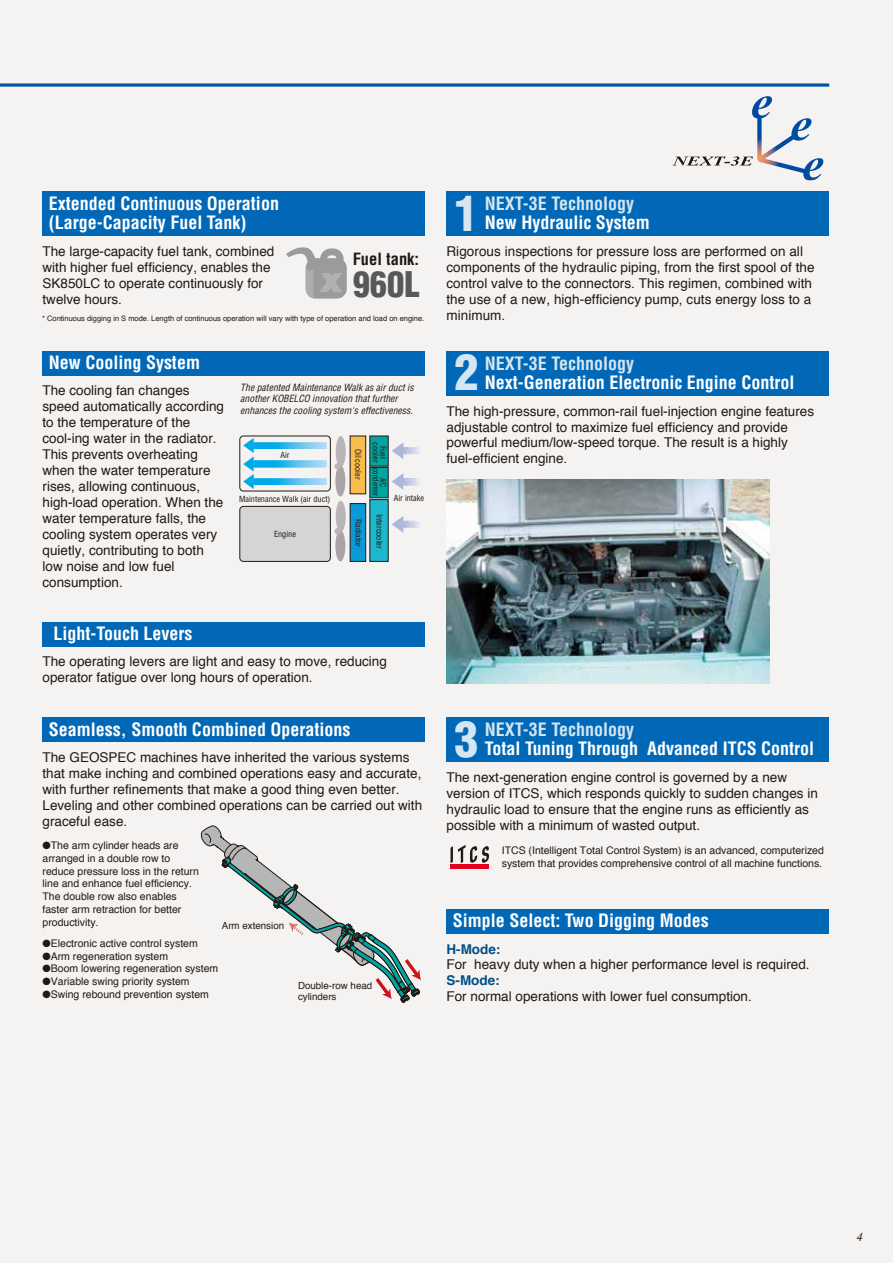
<style>
.page{position:relative;width:893px;height:1263px;background:#f5f3f1}
.page>*{position:absolute;margin:0;border:0;box-sizing:border-box;transform-origin:0 0}
.t1{font:900 condensed 48px "Helvetica";color:#d3e6f2}
.t2{font:900 condensed 34.5px "Helvetica";color:#595757}
.t3{font:700 condensed 18px/19.2px "Helvetica";color:#fff}
.t4{font:700 condensed 18px "Helvetica";color:#d3e6f2}
.t5{font:700 condensed 16.5px "Helvetica";color:#221815}
.t6{font:13.5px/15.9px "Helvetica";color:#221815}
.t7{font:700 13.5px "Helvetica";color:#005084}
.t8{font:italic 12px "Times";color:#221815}
.t9{font:10.5px/12.8px "Helvetica";color:#221815}
.t10{font:italic condensed 9.75px/11.7px "Helvetica";color:#221815}
.t11{font:9.75px/11.7px "Helvetica";color:#221815}
.t12{font:condensed 8.25px/7.5px "Helvetica";color:#221815;text-align:center}
.t13{font:condensed 8.25px/7.5px "Helvetica";color:#221815;text-align:center;scale:.82 1}
.t14{font:7.5px "Helvetica";color:#221815}
</style>
<div class="page">
<img style="left:446px;top:479px;width:324px;height:205px">
<img style="left:752px;top:96px;width:71px;height:85px">
<svg style="left:672px;top:156px;width:81px;height:10px"></svg>
<svg style="left:0;top:83px;width:829px;height:4px;background:#3173b5"></svg>
<hr style="left:450px;top:864px;width:39px;height:4px;background:#e60020">
<svg style="left:451px;top:845px;width:38px;height:18px"></svg>
<div style="left:350px;top:436px;width:16px;height:58px;background:#f9bd4b;border:1px solid #221815"></div>
<div style="left:350px;top:503px;width:16px;height:59px;background:#0a9ad8;border:1px solid #221815"></div>
<div style="left:370px;top:467px;width:18px;height:31px;background:#00a5a0;border:1px solid #221815"></div>
<div style="left:370px;top:436px;width:18px;height:30px;background:#00a5a0"></div>
<div style="left:370px;top:499px;width:18px;height:63px;background:#1bb8ce"></div>
<div style="left:240px;top:506px;width:90px;height:55px;background:#d5d5d6;border-radius:4px"></div>
<div style="left:240px;top:506px;width:91px;height:56px;border:1px solid #221815;border-radius:4px"></div>
<div style="left:240px;top:436px;width:91px;height:55px;border:1px solid #221815;border-radius:4px"></div>
<div style="left:336px;top:436px;width:10px;height:31px;background:#b9b4b6;border-radius:50%"></div>
<div style="left:335px;top:465px;width:10px;height:31px;background:#aba4a7;border-radius:50%"></div>
<svg style="left:335px;top:463px;width:6px;height:6px"></svg>
<div style="left:336px;top:501px;width:10px;height:31px;background:#b9b4b6;border-radius:50%"></div>
<div style="left:335px;top:530px;width:10px;height:31px;background:#aba4a7;border-radius:50%"></div>
<svg style="left:335px;top:528px;width:6px;height:6px"></svg>
<img style="left:254px;top:442px;width:73px;height:7px">
<img style="left:254px;top:478px;width:73px;height:7px">
<svg style="left:243px;top:438px;width:11px;height:51px"></svg>
<img style="left:253px;top:461px;width:74px;height:6px">
<svg style="left:392px;top:443px;width:11px;height:16px"></svg>
<img style="left:403px;top:447px;width:17px;height:7px">
<svg style="left:392px;top:473px;width:11px;height:17px"></svg>
<img style="left:403px;top:478px;width:17px;height:7px">
<svg style="left:392px;top:516px;width:11px;height:17px"></svg>
<img style="left:403px;top:521px;width:17px;height:7px">
<svg style="left:201px;top:825px;width:220px;height:178px"></svg>
<svg style="left:286px;top:247px;width:61px;height:52px"></svg>
<div style="left:43px;top:191px;width:382px;height:45px;background:#0068b7"></div>
<div style="left:43px;top:351px;width:382px;height:24px;background:#0068b7"></div>
<div style="left:43px;top:622px;width:382px;height:24px;background:#0068b7"></div>
<div style="left:43px;top:718px;width:382px;height:24px;background:#0068b7"></div>
<div style="left:446px;top:909px;width:383px;height:24px;background:#0068b7"></div>
<div style="left:446px;top:191px;width:383px;height:45px;background:#0068b7"></div>
<div style="left:446px;top:351px;width:383px;height:44px;background:#0068b7"></div>
<div style="left:446px;top:718px;width:383px;height:44px;background:#0068b7"></div>
<h3 class="t3" style="left:49px;top:193px;width:232px">Extended Continuous Operation (Large-Capacity Fuel Tank)</h3>
<p class="t6" style="left:43px;top:244px;width:233px">The large-capacity fuel tank, combined with higher fuel efficiency, enables the SK850LC to operate continuously for twelve hours.</p>
<p class="t5" style="left:353px;top:249px;width:68px">Fuel tank:</p>
<h2 class="t2" style="left:353px;top:262px;width:69px">960L</h2>
<p class="t14" style="left:42px;top:312px;width:384px">* Continuous digging in S mode. Length of continuous operation will vary with type of operation and load on engine.</p>
<h3 class="t3" style="left:49px;top:353px;width:153px">New Cooling System</h3>
<p class="t6" style="left:43px;top:383px;width:183px">The cooling fan changes speed automatically according to the temperature of the cool-ing water in the radiator.<br>This prevents overheating when the water temperature rises, allowing continuous, high-load operation. When the water temperature falls, the cooling system operates very quietly, contributing to both low noise and low fuel consumption.</p>
<h3 class="t3" style="left:53px;top:624px;width:141px">Light-Touch Levers</h3>
<p class="t6" style="left:43px;top:654px;width:346px">The operating levers are light and easy to move, reducing operator fatigue over long hours of operation.</p>
<h3 class="t3" style="left:49px;top:720px;width:303px">Seamless, Smooth Combined Operations</h3>
<p class="t6" style="left:43px;top:750px;width:381px">The GEOSPEC machines have inherited the various systems that make inching and combined operations easy and accurate, with further refinements that make a good thing even better.<br>Leveling and other combined operations can be carried out with graceful ease.</p>
<p class="t10" style="left:240px;top:381px;width:175px">The patented Maintenance Walk as air duct is another KOBELCO innovation that further enhances the cooling system's effectiveness.</p>
<p class="t12" style="left:387px;top:442px;width:22px;rotate:90deg">Fuel cooler</p>
<p class="t13" style="left:387px;top:468px;width:35px;rotate:90deg">A/C condenser</p>
<p class="t12" style="left:383px;top:513px;width:37px;rotate:90deg">Intercooler</p>
<p class="t12" style="left:362px;top:449px;width:32px;rotate:90deg">Oil cooler</p>
<p class="t12" style="left:280px;top:451px;width:11px">Air</p>
<p class="t12" style="left:239px;top:495px;width:93px">Maintenance Walk (air duct)</p>
<p class="t12" style="left:394px;top:494px;width:32px">Air intake</p>
<p class="t12" style="left:362px;top:519px;width:29px;rotate:90deg">Radiator</p>
<p class="t12" style="left:274px;top:530px;width:23px">Engine</p>
<p class="t9" style="left:43px;top:839px;width:158px">●The arm cylinder heads are arranged in a double row to reduce pressure loss in the return line and enhance fuel efficiency.<br>The double row also enables faster arm retraction for better productivity.</p>
<p class="t9" style="left:43px;top:937px;width:157px">●Electronic active control system</p>
<p class="t9" style="left:43px;top:950px;width:127px">●Arm regeneration system</p>
<p class="t9" style="left:43px;top:963px;width:177px">●Boom lowering regeneration system</p>
<p class="t9" style="left:43px;top:975px;width:149px">●Variable swing priority system</p>
<p class="t9" style="left:43px;top:988px;width:168px">●Swing rebound prevention system</p>
<p class="t11" style="left:222px;top:920px;width:64px">Arm extension</p>
<p class="t11" style="left:298px;top:979px;width:76px">Double-row head cylinders</p>
<h1 class="t1" style="left:455px;top:183px;width:25px">1</h1>
<h3 class="t4" style="left:485px;top:192px;width:151px">NEXT-3E Technology</h3>
<h3 class="t3" style="left:485px;top:213px;width:166px">New Hydraulic System</h3>
<p class="t6" style="left:446px;top:244px;width:370px">Rigorous inspections for pressure loss are performed on all components of the hydraulic piping, from the first spool of the control valve to the connectors. This regimen, combined with the use of a new, high-efficiency pump, cuts energy loss to a minimum.</p>
<h1 class="t1" style="left:455px;top:342px;width:25px">2</h1>
<h3 class="t4" style="left:485px;top:352px;width:151px">NEXT-3E Technology</h3>
<h3 class="t3" style="left:485px;top:372px;width:311px">Next-Generation Electronic Engine Control</h3>
<p class="t6" style="left:446px;top:403px;width:369px">The high-pressure, common-rail fuel-injection engine features adjustable control to maximize fuel efficiency and provide powerful medium/low-speed torque. The result is a highly fuel-efficient engine.</p>
<h1 class="t1" style="left:455px;top:709px;width:25px">3</h1>
<h3 class="t4" style="left:485px;top:718px;width:151px">NEXT-3E Technology</h3>
<h3 class="t3" style="left:485px;top:739px;width:331px">Total Tuning Through Advanced ITCS Control</h3>
<p class="t6" style="left:446px;top:770px;width:373px">The next-generation engine control is governed by a new version of ITCS, which responds quickly to sudden changes in hydraulic load to ensure that the engine runs as efficiently as possible with a minimum of wasted output.</p>
<p class="t9" style="left:502px;top:844px;width:324px">ITCS (Intelligent Total Control System) is an advanced, computerized system that provides comprehensive control of all machine functions.</p>
<h3 class="t3" style="left:453px;top:911px;width:257px">Simple Select: Two Digging Modes</h3>
<p class="t7" style="left:446px;top:938px;width:55px">H-Mode:</p>
<p class="t6" style="left:446px;top:957px;width:365px">For heavy duty when a higher performance level is required.</p>
<p class="t7" style="left:446px;top:970px;width:55px">S-Mode:</p>
<p class="t6" style="left:446px;top:989px;width:307px">For normal operations with lower fuel consumption.</p>
<p class="t8" style="left:857px;top:1227px;width:7px">4</p>
</div>
